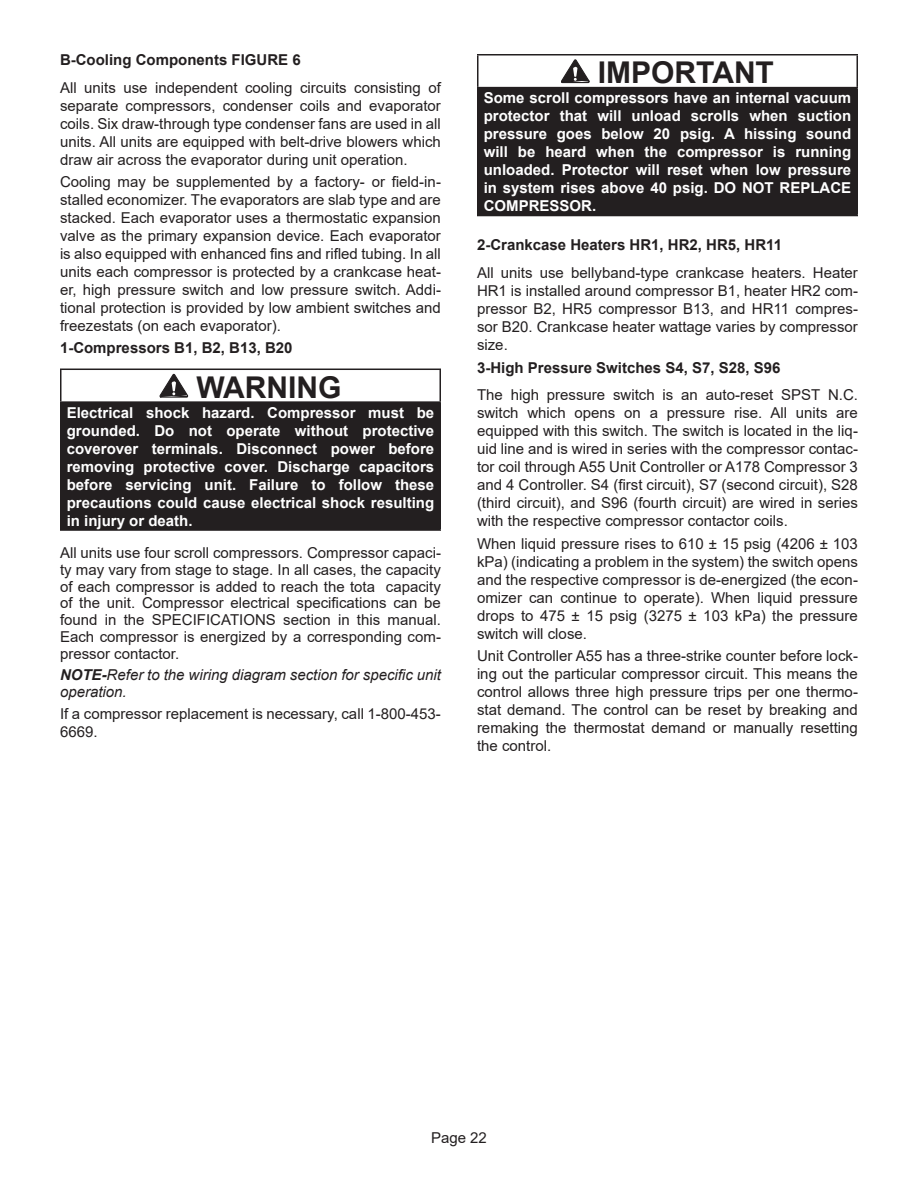
<style>
.page{position:relative;width:918px;height:1188px;background:#fff}
.page>*{position:absolute;margin:0;border:0;box-sizing:border-box;transform-origin:0 0}
.WARNING_20pt{font:700 30px "Arial";color:#231f20}
.paragraph{font:15px/18px "Arial";color:#231f20;text-align:justify}
.White_10pt{font:700 15px/18px "Arial";color:#fff;text-align:justify}
.paragraph_bold{font:700 15px "Arial";color:#231f20}
.paragraph_NOTE_italic{font:italic 15px/16.8px "Arial";color:#231f20}
.s1{font-weight:700}
</style>
<div class="page">
<div style="left:61px;top:402px;width:379px;height:128px;background:#231f20"></div>
<hr style="left:60px;top:369px;width:381px;height:1px;background:#231f20">
<hr style="left:60px;top:370px;width:2px;height:31px;background:#231f20">
<hr style="left:440px;top:370px;width:1px;height:31px;background:#231f20">
<hr style="left:60px;top:401px;width:381px;height:2px;background:#231f20">
<hr style="left:60px;top:403px;width:2px;height:126px;background:#231f20">
<hr style="left:440px;top:403px;width:1px;height:126px;background:#231f20">
<hr style="left:60px;top:529px;width:381px;height:2px;background:#231f20">
<svg style="left:159px;top:373px;width:30px;height:25px"></svg>
<div style="left:478px;top:88px;width:379px;height:128px;background:#231f20"></div>
<hr style="left:477px;top:54px;width:381px;height:2px;background:#231f20">
<hr style="left:477px;top:55px;width:1px;height:32px;background:#231f20">
<hr style="left:856px;top:55px;width:2px;height:32px;background:#231f20">
<hr style="left:477px;top:87px;width:381px;height:1px;background:#231f20">
<hr style="left:477px;top:88px;width:1px;height:127px;background:#231f20">
<hr style="left:856px;top:88px;width:2px;height:127px;background:#231f20">
<hr style="left:477px;top:215px;width:381px;height:1px;background:#231f20">
<svg style="left:561px;top:59px;width:29px;height:25px"></svg>
<p class="paragraph_bold" style="left:60px;top:49px;width:242px">B-Cooling Components FIGURE 6</p>
<p class="paragraph" style="left:60px;top:78px;width:382px">All units use independent cooling circuits consisting of separate compressors, condenser coils and evaporator coils. Six draw-through type condenser fans are used in all units. All units are equipped with belt-drive blowers which draw air across the evaporator during unit operation.</p>
<p class="paragraph" style="left:60px;top:173px;width:382px">Cooling may be supplemented by a factory- or field-in&shy;stalled economizer. The evaporators are slab type and are stacked. Each evaporator uses a thermostatic expansion valve as the primary expansion device. Each evaporator is also equipped with enhanced fins and rifled tubing. In all units each compressor is protected by a crankcase heat&shy;er, high pressure switch and low pressure switch. Addi&shy;tional protection is provided by low ambient switches and freezestats (on each evaporator).</p>
<p class="paragraph_bold" style="left:60px;top:337px;width:234px">1-Compressors B1, B2, B13, B20</p>
<p class="WARNING_20pt" style="left:196px;top:366px;width:146px">WARNING</p>
<p class="White_10pt" style="left:67px;top:403px;width:369px">Electrical shock hazard. Compressor must be grounded. Do not operate without protective coverover terminals. Disconnect power before removing protective cover. Discharge capacitors before servicing unit. Failure to follow these precautions could cause electrical shock resulting in injury or death.</p>
<p class="paragraph" style="left:60px;top:544px;width:382px;line-height:16.8px">All units use four scroll compressors. Compressor capaci&shy;ty may vary from stage to stage. In all cases, the capacity of each compressor is added to reach the tota capacity of the unit. Compressor electrical specifications can be found in the SPECIFICATIONS section in this manual.<br>Each compressor is energized by a corresponding com&shy;pressor contactor.</p>
<p class="paragraph_NOTE_italic" style="left:60px;top:667px;width:382px"><span class="s1">NOTE-</span>Refer to the wiring diagram section for specific unit operation.</p>
<p class="paragraph" style="left:60px;top:705px;width:382px">If a compressor replacement is necessary, call 1-800-453-<br>6669.</p>
<p class="WARNING_20pt" style="left:598px;top:51px;width:178px">IMPORTANT</p>
<p class="White_10pt" style="left:484px;top:89px;width:369px">Some scroll compressors have an internal vacuum protector that will unload scrolls when suction pressure goes below 20 psig. A hissing sound will be heard when the compressor is running unloaded. Protector will reset when low pressure in system rises above 40 psig. DO NOT REPLACE COMPRESSOR.</p>
<p class="paragraph_bold" style="left:477px;top:234px;width:307px">2-Crankcase Heaters HR1, HR2, HR5, HR11</p>
<p class="paragraph" style="left:477px;top:264px;width:382px">All units use bellyband-type crankcase heaters. Heater HR1 is installed around compressor B1, heater HR2 com&shy;pressor B2, HR5 compressor B13, and HR11 compres&shy;sor B20. Crankcase heater wattage varies by compressor size.</p>
<p class="paragraph_bold" style="left:477px;top:357px;width:305px">3-High Pressure Switches S4, S7, S28, S96</p>
<p class="paragraph" style="left:477px;top:386px;width:382px">The high pressure switch is an auto-reset SPST N.C. switch which opens on a pressure rise. All units are equipped with this switch. The switch is located in the liq&shy;uid line and is wired in series with the compressor contac&shy;tor coil through A55 Unit Controller or A178 Compressor 3 and 4 Controller. S4 (first circuit), S7 (second circuit), S28 (third circuit), and S96 (fourth circuit) are wired in series with the respective compressor contactor coils.</p>
<p class="paragraph" style="left:477px;top:535px;width:382px">When liquid pressure rises to 610 ± 15 psig (4206 ± 103 kPa) (indicating a problem in the system) the switch opens and the respective compressor is de-energized (the econ&shy;omizer can continue to operate). When liquid pressure drops to 475 ± 15 psig (3275 ± 103 kPa) the pressure switch will close.</p>
<p class="paragraph" style="left:477px;top:647px;width:382px">Unit Controller A55 has a three-strike counter before lock&shy;ing out the particular compressor circuit. This means the control allows three high pressure trips per one thermo&shy;stat demand. The control can be reset by breaking and remaking the thermostat demand or manually resetting the control.</p>
<p class="paragraph" style="left:431px;top:1129px;width:57px">Page 22</p>
</div>
